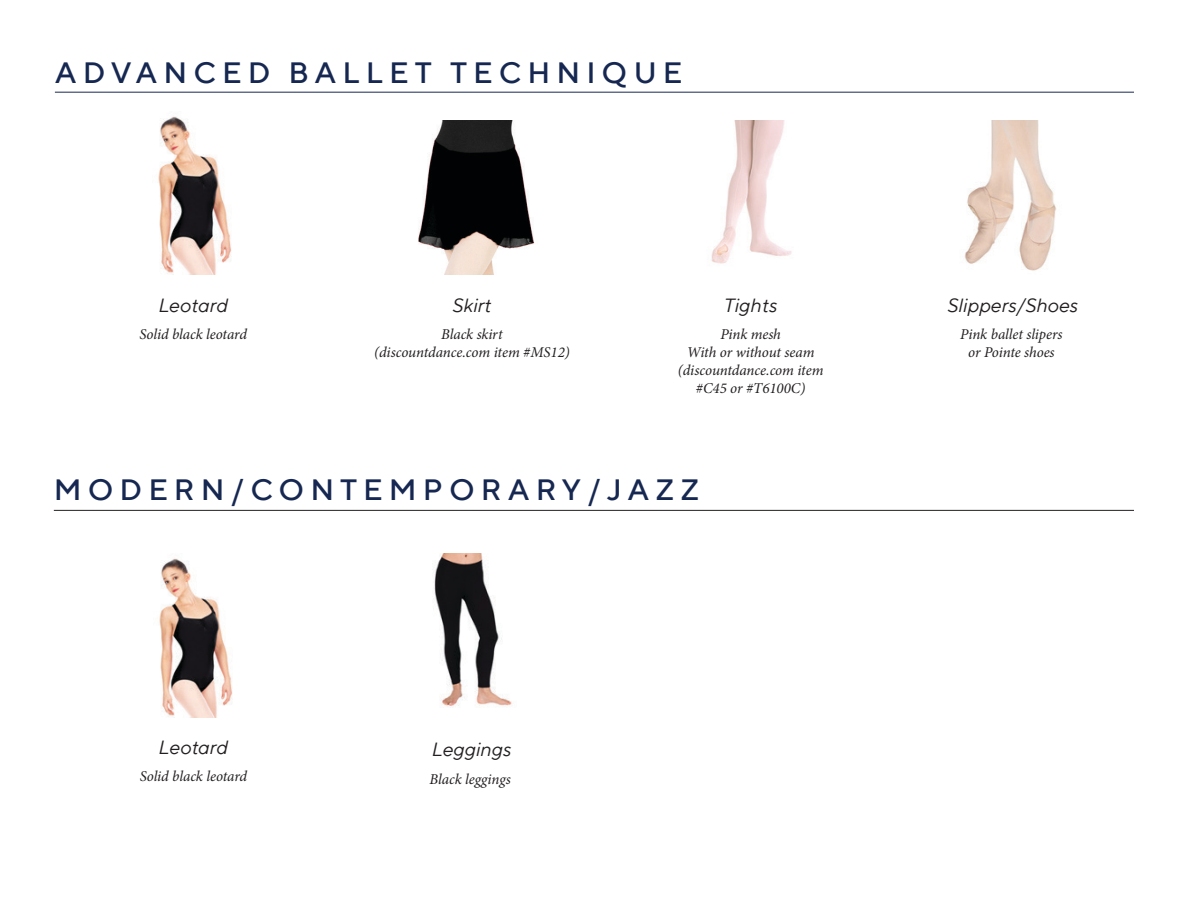
<style>
.page{position:relative;width:1188px;height:918px;background:#fff}
.page>*{position:absolute;margin:0;border:0;box-sizing:border-box;transform-origin:0 0}
.Subtitle{font:500 30px "TT Norms";letter-spacing:.2em;color:#162852}
.t1{font:italic 19.5px "TT Norms";color:#231f20}
.t2{font:italic 15px/18px "Minion Pro";letter-spacing:-.01em;color:#231f20;text-align:center}
</style>
<div class="page">
<hr style="left:55px;top:92px;width:1079px;height:1px;background:#162852">
<hr style="left:54px;top:510px;width:1080px;height:1px;background:#231f20">
<img style="left:711px;top:120px;width:81px;height:144px">
<img style="left:434px;top:553px;width:78px;height:155px">
<img style="left:418px;top:120px;width:117px;height:154px">
<img style="left:158px;top:116px;width:74px;height:159px">
<img style="left:159px;top:558px;width:74px;height:159px">
<img style="left:964px;top:120px;width:92px;height:151px">
<p class="Subtitle" style="left:55px;top:54px;width:629px">ADVANCED BALLET TECHNIQUE</p>
<p class="t1" style="left:158px;top:293px;width:71px">Leotard</p>
<p class="t2" style="left:139px;top:325px;width:109px">Solid black leotard</p>
<p class="t1" style="left:452px;top:293px;width:41px">Skirt</p>
<p class="t2" style="left:374px;top:325px;width:197px">Black skirt<br>(discountdance.com item #MS12)</p>
<p class="t1" style="left:724px;top:293px;width:55px">Tights</p>
<p class="t2" style="left:678px;top:325px;width:147px">Pink mesh<br>With or without seam (discountdance.com item #C45 or #T6100C)</p>
<p class="Subtitle" style="left:54px;top:471px;width:647px">MODERN/CONTEMPORARY/JAZZ</p>
<p class="t1" style="left:159px;top:735px;width:71px">Leotard</p>
<p class="t2" style="left:140px;top:767px;width:109px">Solid black leotard</p>
<p class="t1" style="left:432px;top:737px;width:81px">Leggings</p>
<p class="t2" style="left:430px;top:770px;width:83px">Black leggings</p>
<p class="t1" style="left:948px;top:294px;width:132px">Slippers/Shoes</p>
<p class="t2" style="left:960px;top:325px;width:104px">Pink ballet slipers</p>
<p class="t2" style="left:968px;top:343px;width:88px">or Pointe shoes</p>
</div>
